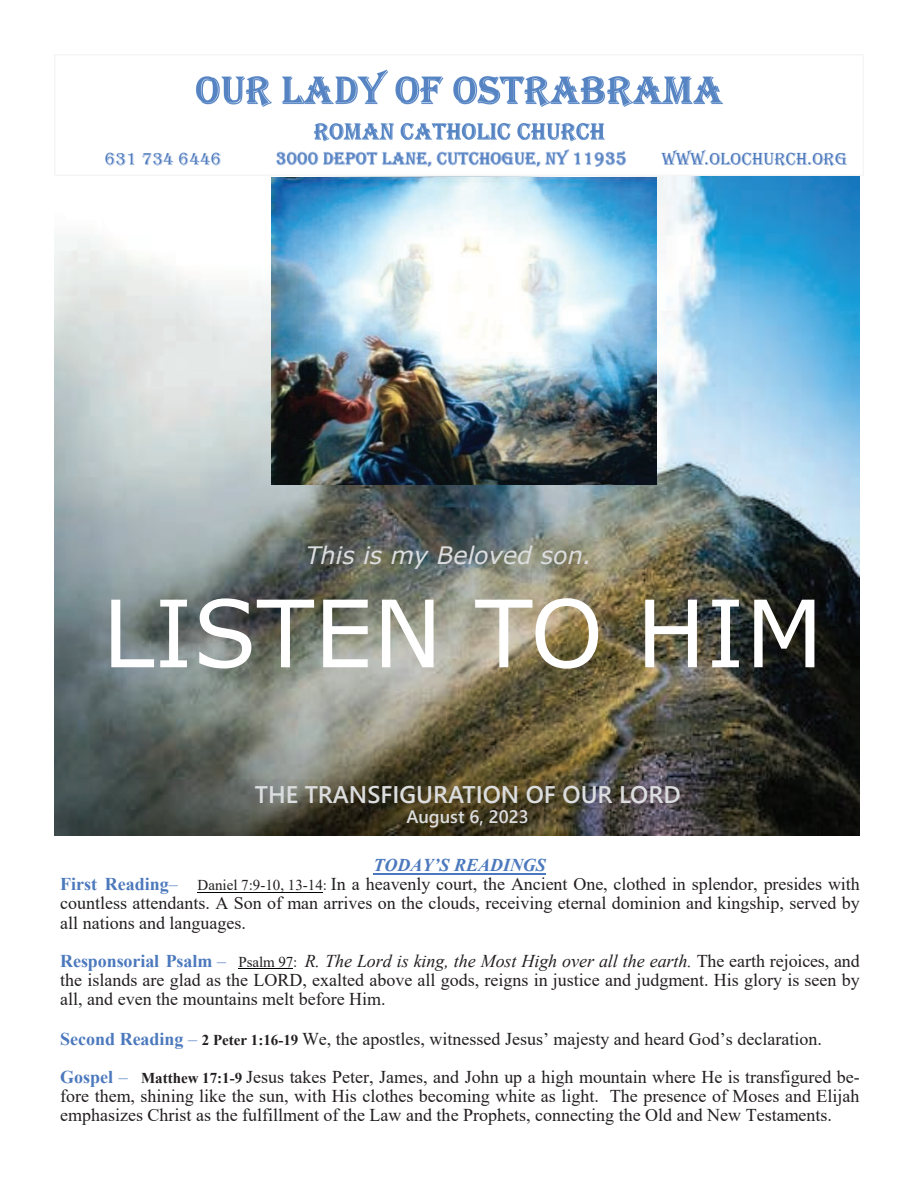
<style>
.page{position:relative;width:918px;height:1188px;background:#fff}
.page>*{position:absolute;margin:0;border:0;box-sizing:border-box;transform-origin:0 0}
.t1{font:93px "Verdana";color:#fff}
.t2{font:24px "Segoe UI Semibold";color:#dcdddf}
.t3{font:italic 24px "Verdana";color:#dcdddf}
.t4{font:18px/19px "Times New Roman";color:#231f20}
.t5{font:18px "Algerian";color:#4c79bd}
.t6{font:18px "Segoe UI Semibold";color:#dcdddf}
.s1{font-weight:700;font-style:italic;color:#4c79bd}
.s2{font-weight:700;color:#4c79bd}
.s3{color:#4c79bd}
.s4{font-size:15px}
.s5{font-style:italic}
.s6{font-weight:700;font-size:15px}
</style>
<div class="page">
<svg style="left:54px;top:54px;width:810px;height:122px"></svg>
<img style="left:172px;top:57px;width:590px;height:102px">
<img style="left:265px;top:143px;width:407px;height:33px">
<hr style="left:374px;top:873px;width:172px;height:2px;background:#4c79bd">
<hr style="left:198px;top:892px;width:125px;height:1px;background:#040503">
<hr style="left:239px;top:968px;width:54px;height:1px;background:#040503">
<img style="left:54px;top:176px;width:806px;height:660px">
<img style="left:272px;top:177px;width:384px;height:308px">
<p class="t5" style="left:105px;top:149px;width:118px">631 734 6446</p>
<p class="t5" style="left:662px;top:149px;width:187px">WWW.OLOCHURCH.ORG</p>
<h2 class="t3" style="left:306px;top:539px;width:287px">This is my Beloved son.</h2>
<h1 class="t1" style="left:102px;top:574px;width:723px">LISTEN TO HIM</h1>
<h2 class="t2" style="left:255px;top:777px;width:427px">THE TRANSFIGURATION OF OUR LORD</h2>
<p class="t6" style="left:406px;top:804px;width:124px">August 6, 2023</p>
<p class="t4" style="left:60px;top:856px;width:801px;text-indent:313px"><span class="s1">TODAY’S READINGS<br></span><span class="s2">First Reading</span><span class="s3">–</span> <span class="s4">Daniel 7:9-10, 13-14:</span> In a heavenly court, the Ancient One, clothed in splendor, presides with countless attendants. A Son of man arrives on the clouds, receiving eternal dominion and kingship, served by all nations and languages.</p>
<p class="t4" style="left:60px;top:951px;width:801px;text-align:justify"><span class="s2">Responsorial Psalm</span> <span class="s3">–</span> <span class="s4">Psalm 97:</span> <span class="s5">R. The Lord is king, the Most High over all the earth.</span> The earth rejoices, and the islands are glad as the LORD, exalted above all gods, reigns in justice and judgment. His glory is seen by all, and even the mountains melt before Him.</p>
<p class="t4" style="left:60px;top:1020px;width:801px;line-height:38.1px"><span class="s2">Second Reading</span> <span class="s3">–</span> <span class="s6">2 Peter 1:16-19</span> We, the apostles, witnessed Jesus’ majesty and heard God’s declaration.<br><span class="s2">Gospel</span> <span class="s3">–</span> <span class="s6">Matthew 17:1-9</span> Jesus takes Peter, James, and John up a high mountain where He is transfigured be-</p>
<p class="t4" style="left:60px;top:1086px;width:801px">fore them, shining like the sun, with His clothes becoming white as light. The presence of Moses and Elijah emphasizes Christ as the fulfillment of the Law and the Prophets, connecting the Old and New Testaments.</p>
</div>
